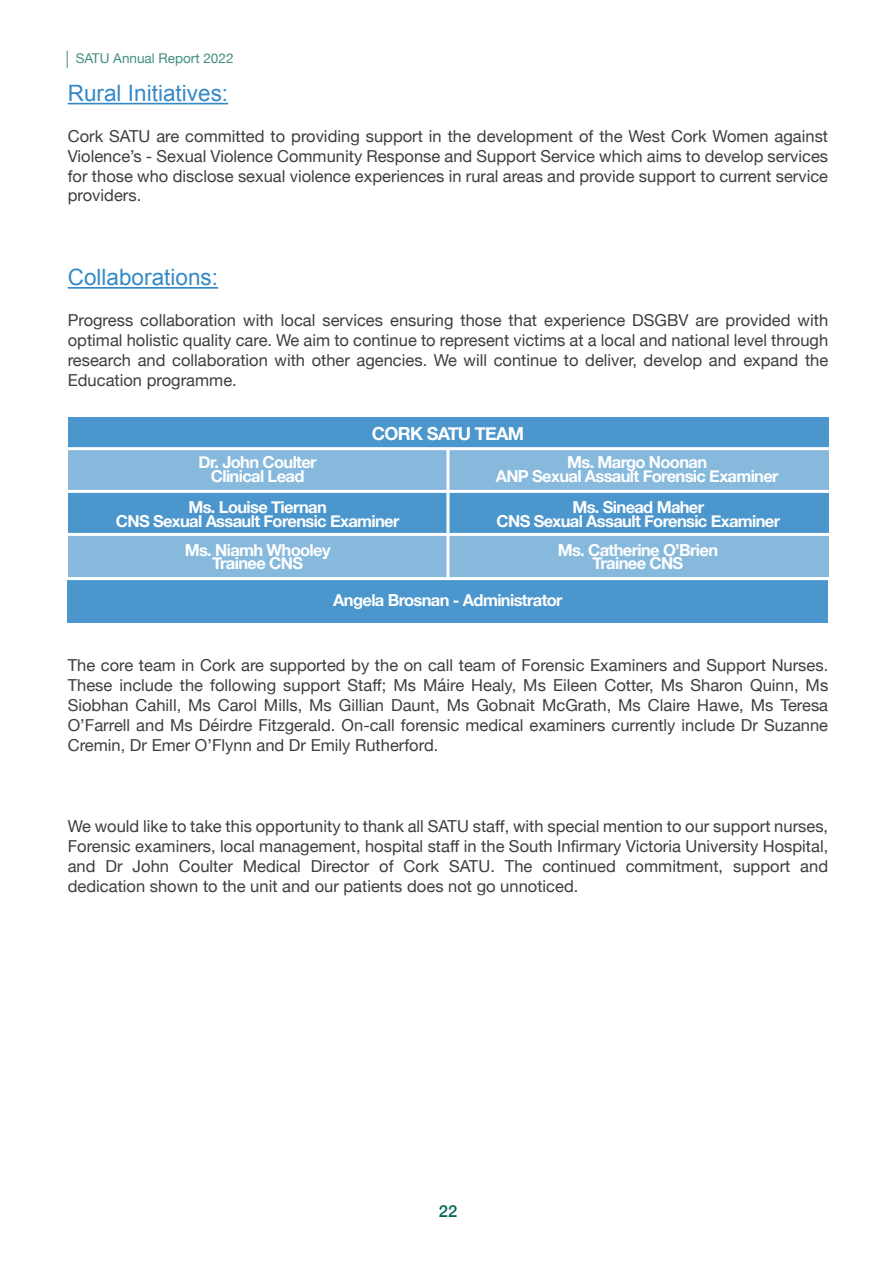
<style>
.page{position:relative;width:893px;height:1263px;background:#fff}
.page>*{position:absolute;margin:0;border:0;box-sizing:border-box;transform-origin:0 0}
.t1{font:22.5px "Arial";color:rgb(16 116 188/.85)}
.t2{font:700 18px "Helvetica Neue";letter-spacing:-.04em;color:#fff}
.t3{font:16.5px/19.8px "Helvetica Neue";color:#3e3e3f;text-align:justify}
.t4{font:700 16.5px/13.8px "Helvetica Neue";letter-spacing:-.04em;color:#fff;text-align:center}
.t5{font:500 16.5px "Helvetica Neue";color:#006756}
.t6{font:13.5px "Helvetica Neue";color:rgb(0 103 86/.75)}
</style>
<div class="page">
<div style="left:68px;top:578px;width:760px;height:44px;background:#4b96cc"></div>
<div style="left:68px;top:535px;width:760px;height:44px;background:#87b9dd"></div>
<div style="left:68px;top:491px;width:760px;height:44px;background:#4b96cc"></div>
<hr style="left:68px;top:103px;width:160px;height:1px;background:#3489c6">
<hr style="left:68px;top:287px;width:150px;height:2px;background:#1074bc;opacity:.85">
<div style="left:68px;top:447px;width:760px;height:44px;background:#87b9dd"></div>
<div style="left:68px;top:417px;width:760px;height:33px;background:#4b96cc"></div>
<hr style="left:54px;top:447px;width:792px;height:3px;background:#fff">
<hr style="left:52px;top:577px;width:792px;height:3px;background:#fff">
<hr style="left:53px;top:533px;width:792px;height:3px;background:#fff">
<hr style="left:52px;top:490px;width:792px;height:3px;background:#fff">
<hr style="left:446px;top:449px;width:3px;height:130px;background:#fff">
<svg style="left:67px;top:51px;width:1px;height:17px"></svg>
<p class="t6" style="left:76px;top:49px;width:159px">SATU Annual Report 2022</p>
<h1 class="t1" style="left:68px;top:79px;width:162px">Rural Initiatives:</h1>
<p class="t3" style="left:68px;top:127px;width:762px">Cork SATU are committed to providing support in the development of the West Cork Women against Violence’s - Sexual Violence Community Response and Support Service which aims to develop services for those who disclose sexual violence experiences in rural areas and provide support to current service providers.</p>
<h1 class="t1" style="left:68px;top:263px;width:152px">Collaborations:</h1>
<p class="t3" style="left:68px;top:311px;width:762px">Progress collaboration with local services ensuring those that experience DSGBV are provided with optimal holistic quality care. We aim to continue to represent victims at a local and national level through research and collaboration with other agencies. We will continue to deliver, develop and expand the Education programme.</p>
<p class="t2" style="left:372px;top:420px;width:154px">CORK SATU TEAM</p>
<p class="t4" style="left:199px;top:456px;width:120px">Dr. John Coulter<br>Clinical Lead</p>
<p class="t4" style="left:496px;top:456px;width:284px">Ms. Margo Noonan<br>ANP Sexual Assault Forensic Examiner</p>
<p class="t4" style="left:116px;top:500px;width:285px">Ms. Louise Tiernan<br>CNS Sexual Assault Forensic Examiner</p>
<p class="t4" style="left:496px;top:500px;width:285px">Ms. Sinead Maher<br>CNS Sexual Assault Forensic Examiner</p>
<p class="t4" style="left:185px;top:543px;width:147px">Ms. Niamh Whooley<br>Trainee CNS</p>
<p class="t4" style="left:558px;top:543px;width:162px">Ms. Catherine O’Brien<br>Trainee CNS</p>
<p class="t4" style="left:333px;top:593px;width:231px">Angela Brosnan - Administrator</p>
<p class="t3" style="left:68px;top:656px;width:762px">The core team in Cork are supported by the on call team of Forensic Examiners and Support Nurses.<br>These include the following support Staff; Ms Máire Healy, Ms Eileen Cotter, Ms Sharon Quinn, Ms Siobhan Cahill, Ms Carol Mills, Ms Gillian Daunt, Ms Gobnait McGrath, Ms Claire Hawe, Ms Teresa O’Farrell and Ms Déirdre Fitzgerald. On-call forensic medical examiners currently include Dr Suzanne Cremin, Dr Emer O’Flynn and Dr Emily Rutherford.</p>
<p class="t3" style="left:68px;top:817px;width:762px">We would like to take this opportunity to thank all SATU staff, with special mention to our support nurses, Forensic examiners, local management, hospital staff in the South Infirmary Victoria University Hospital, and Dr John Coulter Medical Director of Cork SATU. The continued commitment, support and dedication shown to the unit and our patients does not go unnoticed.</p>
<p class="t5" style="left:439px;top:1198px;width:20px">22</p>
</div>
